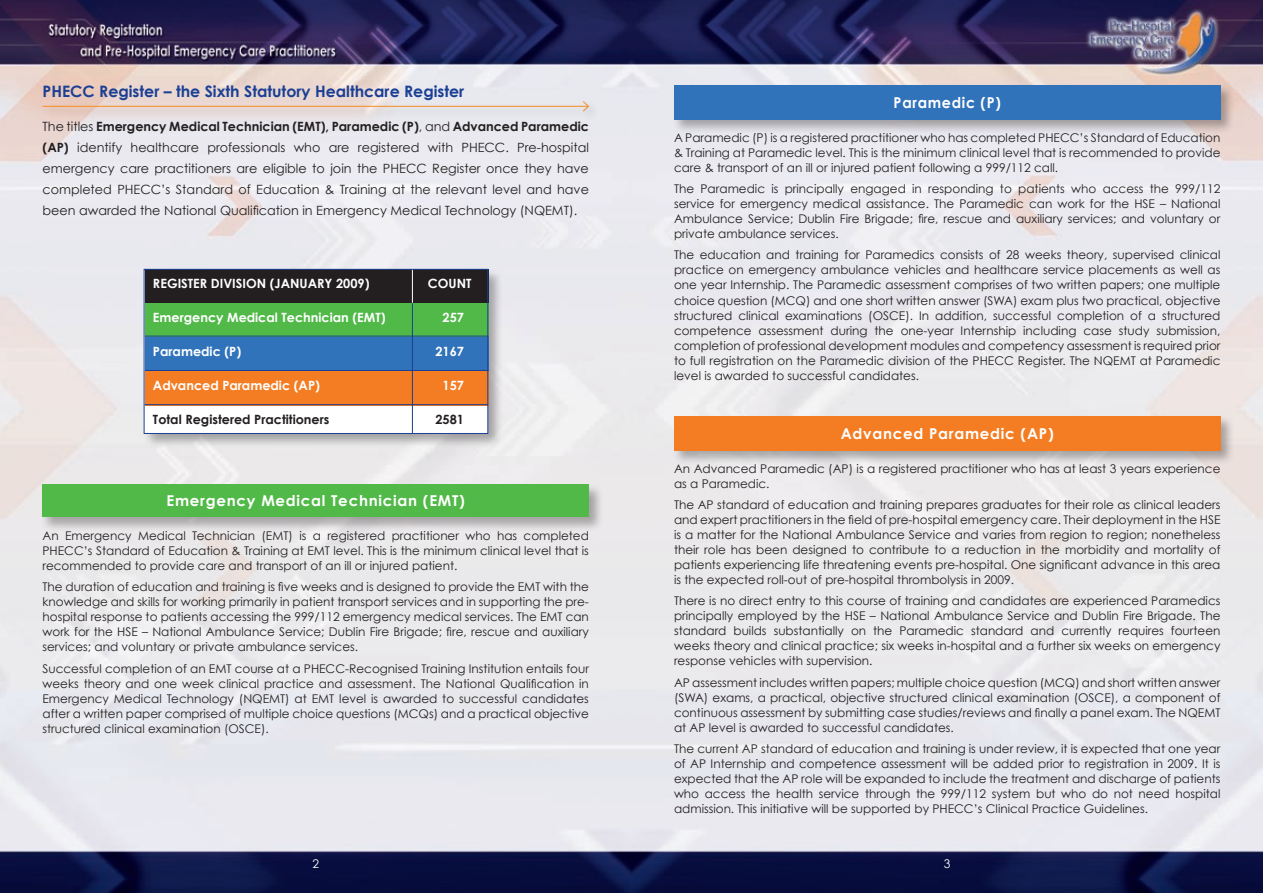
<style>
.page{position:relative;width:1263px;height:893px;background:#fff}
.page>*{position:absolute;margin:0;border:0;box-sizing:border-box;transform-origin:0 0}
.t1{font:700 15.75px "Century Gothic";color:#1b3f94}
.t2{font:700 15px "Century Gothic";letter-spacing:.05em;color:#fff}
.t3{font:700 15px "Century Gothic";letter-spacing:.05em;color:#fff;scale:.95 1}
.t4{font:12.75px/21px "Century Gothic";color:#231f20;text-align:justify}
.t5{font:700 12.75px "Century Gothic";color:#fff}
.t6{font:700 12.75px "Century Gothic";color:#231f20}
.t7{font:12px/15px "Century Gothic";color:#231f20;text-align:justify}
.t8{font:12px "Century Gothic";color:#fff}
.s1{font-weight:700}
</style>
<div class="page">
<img style="left:0;top:0;width:1263px;height:893px">
<div style="left:41px;top:483px;width:562px;height:48px;background:#231f20;opacity:.35"></div>
<div style="left:43px;top:485px;width:546px;height:32px;background:#51b948"></div>
<div style="left:672px;top:83px;width:563px;height:51px;background:#231f20;opacity:.35"></div>
<div style="left:674px;top:85px;width:546px;height:34px;background:#3073ba"></div>
<div style="left:672px;top:414px;width:563px;height:51px;background:#231f20;opacity:.35"></div>
<div style="left:674px;top:416px;width:546px;height:35px;background:#f47d23"></div>
<div style="left:143px;top:268px;width:360px;height:180px;background:#231f20;opacity:.35"></div>
<div style="left:145px;top:270px;width:343px;height:164px;background:#fff"></div>
<div style="left:145px;top:269px;width:344px;height:34px;background:#231f20"></div>
<div style="left:145px;top:304px;width:344px;height:34px;background:#51b948"></div>
<div style="left:145px;top:337px;width:344px;height:34px;background:#3073ba"></div>
<div style="left:145px;top:371px;width:344px;height:34px;background:#f47d23"></div>
<hr style="left:412px;top:303px;width:1px;height:130px;background:#1b3f94">
<hr style="left:412px;top:269px;width:1px;height:34px;background:#fff">
<div style="left:144px;top:269px;width:344px;height:165px;border:1px solid #1b3f94"></div>
<hr style="left:145px;top:336px;width:343px;height:1px;background:#1b3f94">
<hr style="left:145px;top:370px;width:343px;height:1px;background:#1b3f94">
<hr style="left:145px;top:404px;width:343px;height:1px;background:#1b3f94">
<div style="left:39px;top:97px;width:560px;height:24px;background:#231f20;opacity:.35"></div>
<hr style="left:43px;top:106px;width:545px;height:1px;background:#f68e1e">
<svg style="left:582px;top:100px;width:7px;height:12px"></svg>
<h1 class="t1" style="left:43px;top:81px;width:423px">PHECC Register – the Sixth Statutory Healthcare Register</h1>
<p class="t4" style="left:43px;top:115px;width:548px">The titles <span class="s1">Emergency Medical Technician (EMT), Paramedic (P)</span>, and <span class="s1">Advanced Paramedic (AP)</span> identify healthcare professionals who are registered with PHECC. Pre-hospital emergency care practitioners are eligible to join the PHECC Register once they have completed PHECC’s Standard of Education &amp; Training at the relevant level and have been awarded the National Qualification in Emergency Medical Technology (NQEMT).</p>
<p class="t5" style="left:153px;top:276px;width:36px">Register</p>
<p class="t5" style="left:211px;top:276px;width:160px">Division (January 2009)</p>
<p class="t5" style="left:428px;top:276px;width:44px">Count</p>
<p class="t5" style="left:153px;top:310px;width:234px">Emergency Medical Technician (EMT)</p>
<p class="t5" style="left:443px;top:310px;width:23px">257</p>
<p class="t5" style="left:153px;top:344px;width:90px">Paramedic (P)</p>
<p class="t5" style="left:435px;top:344px;width:30px">2167</p>
<p class="t5" style="left:153px;top:378px;width:169px">Advanced Paramedic (AP)</p>
<p class="t5" style="left:443px;top:378px;width:23px">157</p>
<p class="t6" style="left:153px;top:412px;width:178px">Total Registered Practitioners</p>
<p class="t6" style="left:435px;top:412px;width:30px">2581</p>
<p class="t2" style="left:167px;top:491px;width:300px">Emergency Medical Technician (EMT)</p>
<p class="t7" style="left:43px;top:528px;width:548px">An Emergency Medical Technician (EMT) is a registered practitioner who has completed PHECC’s Standard of Education &amp; Training at EMT level. This is the minimum clinical level that is recommended to provide care and transport of an ill or injured patient.</p>
<p class="t7" style="left:43px;top:579px;width:548px">The duration of education and training is five weeks and is designed to provide the EMT with the knowledge and skills for working primarily in patient transport services and in supporting the pre&shy;hospital response to patients accessing the 999/112 emergency medical services. The EMT can work for the HSE – National Ambulance Service; Dublin Fire Brigade; fire, rescue and auxiliary services; and voluntary or private ambulance services.</p>
<p class="t7" style="left:43px;top:661px;width:548px">Successful completion of an EMT course at a PHECC-Recognised Training Institution entails four weeks theory and one week clinical practice and assessment. The National Qualification in Emergency Medical Technology (NQEMT) at EMT level is awarded to successful candidates after a written paper comprised of multiple choice questions (MCQs) and a practical objective structured clinical examination (OSCE).</p>
<p class="t3" style="left:894px;top:93px;width:114px">Paramedic (P)</p>
<p class="t7" style="left:674px;top:130px;width:548px">A Paramedic (P) is a registered practitioner who has completed PHECC’s Standard of Education &amp; Training at Paramedic level. This is the minimum clinical level that is recommended to provide care &amp; transport of an ill or injured patient following a 999/112 call.</p>
<p class="t7" style="left:674px;top:181px;width:548px">The Paramedic is principally engaged in responding to patients who access the 999/112 service for emergency medical assistance. The Paramedic can work for the HSE – National Ambulance Service; Dublin Fire Brigade; fire, rescue and auxiliary services; and voluntary or private ambulance services.</p>
<p class="t7" style="left:674px;top:247px;width:548px">The education and training for Paramedics consists of 28 weeks theory, supervised clinical practice on emergency ambulance vehicles and healthcare service placements as well as one year Internship. The Paramedic assessment comprises of two written papers; one multiple choice question (MCQ) and one short written answer (SWA) exam plus two practical, objective structured clinical examinations (OSCE). In addition, successful completion of a structured competence assessment during the one-year Internship including case study submission, completion of professional development modules and competency assessment is required prior to full registration on the Paramedic division of the PHECC Register. The NQEMT at Paramedic level is awarded to successful candidates.</p>
<p class="t2" style="left:841px;top:424px;width:214px">Advanced Paramedic (AP)</p>
<p class="t7" style="left:674px;top:461px;width:548px">An Advanced Paramedic (AP) is a registered practitioner who has at least 3 years experience as a Paramedic.</p>
<p class="t7" style="left:674px;top:497px;width:548px">The AP standard of education and training prepares graduates for their role as clinical leaders and expert practitioners in the field of pre-hospital emergency care. Their deployment in the HSE is a matter for the National Ambulance Service and varies from region to region; nonetheless their role has been designed to contribute to a reduction in the morbidity and mortality of patients experiencing life threatening events pre-hospital. One significant advance in this area is the expected roll-out of pre-hospital thrombolysis in 2009.</p>
<p class="t7" style="left:674px;top:593px;width:548px">There is no direct entry to this course of training and candidates are experienced Paramedics principally employed by the HSE – National Ambulance Service and Dublin Fire Brigade. The standard builds substantially on the Paramedic standard and currently requires fourteen weeks theory and clinical practice; six weeks in-hospital and a further six weeks on emergency response vehicles with supervision.</p>
<p class="t7" style="left:674px;top:675px;width:548px">AP assessment includes written papers; multiple choice question (MCQ) and short written answer (SWA) exams, a practical, objective structured clinical examination (OSCE), a component of continuous assessment by submitting case studies/reviews and finally a panel exam. The NQEMT at AP level is awarded to successful candidates.</p>
<p class="t7" style="left:674px;top:741px;width:548px">The current AP standard of education and training is under review, it is expected that one year of AP Internship and competence assessment will be added prior to registration in 2009. It is expected that the AP role will be expanded to include the treatment and discharge of patients who access the health service through the 999/112 system but who do not need hospital admission. This initiative will be supported by PHECC’s Clinical Practice Guidelines.</p>
<p class="t8" style="left:312px;top:856px;width:8px">2</p>
<p class="t8" style="left:944px;top:856px;width:8px">3</p>
</div>
